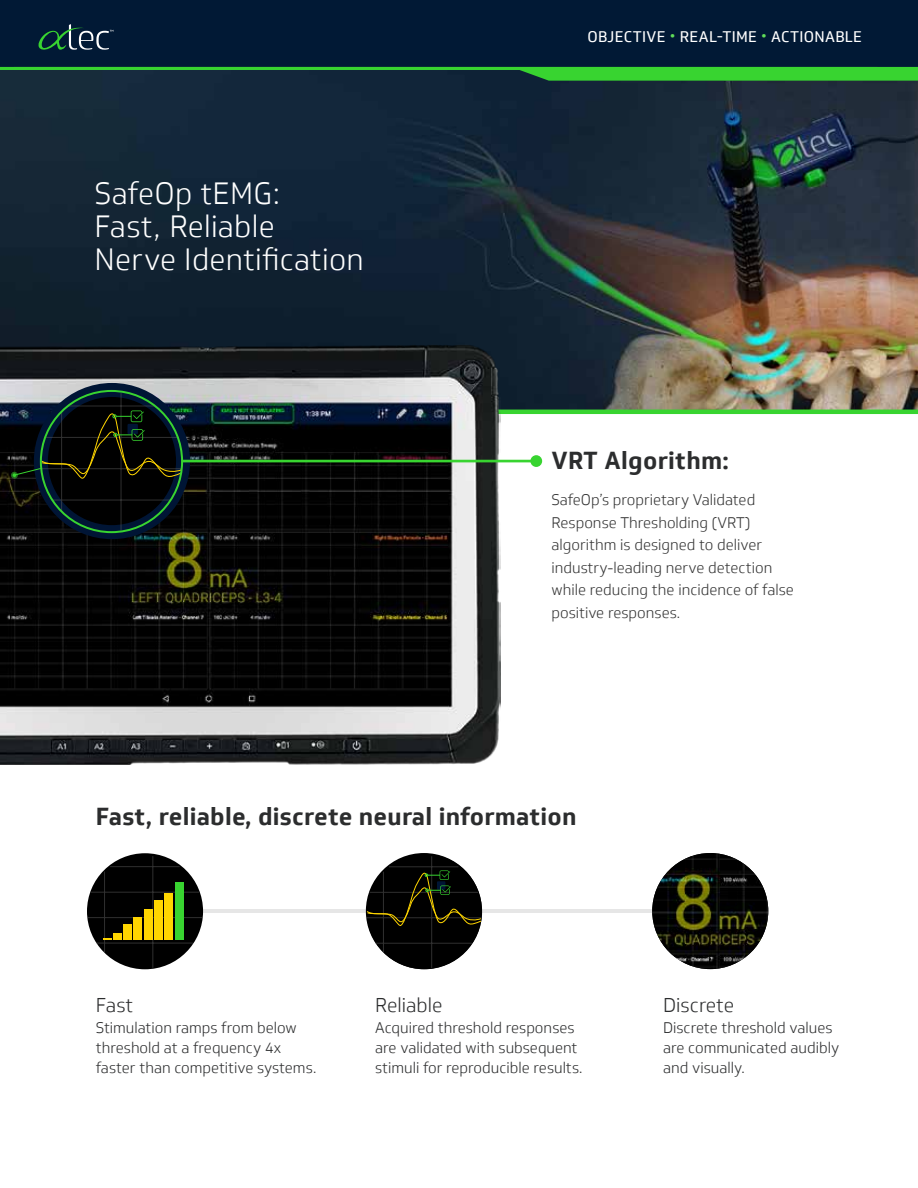
<style>
.page{position:relative;width:918px;height:1188px;background:#fff}
.page>*{position:absolute;margin:0;border:0;box-sizing:border-box;transform-origin:0 0}
.t1{font:300 30px/33px "Soleto";letter-spacing:.01em;color:#fff}
.t2{font:700 24px "Soleto";letter-spacing:.01em;color:#2c2d2e}
.t3{font:300 19.5px "Soleto";color:#2c2d2e}
.t4{font:300 15px/20.2px "Soleto";color:#2c2d2e}
.t5{font:300 15px/22.5px "Soleto";color:#333}
.t6{font:15px "Soleto";letter-spacing:.02em;color:#fff}
.s1{color:#60dd59}
</style>
<div class="page">
<div style="left:0;top:0;width:918px;height:68px;background:#011935"></div>
<svg style="left:38px;top:24px;width:75px;height:26px"></svg>
<hr style="left:127px;top:909px;width:565px;height:4px;background:#e6e6e6">
<img style="left:0;top:70px;width:918px;height:340px">
<hr style="left:0;top:410px;width:918px;height:4px;background:#38d430">
<img style="left:0;top:343px;width:500px;height:421px">
<svg style="left:41px;top:390px;width:142px;height:142px;background:#020b0b"></svg>
<div style="left:34px;top:383px;width:156px;height:156px;border:14px solid #001535;border-radius:50%"></div>
<hr style="left:61px;top:412px;width:1px;height:99px;background:#616161">
<hr style="left:52px;top:500px;width:118px;height:1px;background:#616161">
<hr style="left:68px;top:406px;width:86px;height:1px;background:#616161">
<hr style="left:121px;top:393px;width:1px;height:138px;background:#616161">
<svg style="left:13px;top:410px;width:170px;height:71px;background:#0d160e"></svg>
<hr style="left:182px;top:460px;width:354px;height:2px;background:#38d430">
<div style="left:530px;top:455px;width:12px;height:12px;background:#38d430;border-radius:50%"></div>
<svg style="left:515px;top:70px;width:403px;height:11px;background:#35c630"></svg>
<hr style="left:0;top:67px;width:918px;height:3px;background:#38d430">
<img style="left:652px;top:853px;width:116px;height:116px;border-radius:58px">
<div style="left:367px;top:854px;width:115px;height:115px;background:#000;border-radius:50%"></div>
<hr style="left:383px;top:872px;width:1px;height:80px;background:#616161">
<hr style="left:375px;top:943px;width:97px;height:1px;background:#616161">
<hr style="left:389px;top:867px;width:69px;height:1px;background:#616161">
<hr style="left:431px;top:856px;width:1px;height:112px;background:#616161">
<svg style="left:366px;top:870px;width:116px;height:57px"></svg>
<div style="left:87px;top:853px;width:116px;height:116px;background:#000;border-radius:50%"></div>
<hr style="left:104px;top:872px;width:1px;height:80px;background:#616161">
<hr style="left:87px;top:917px;width:115px;height:1px;background:#616161">
<hr style="left:96px;top:943px;width:97px;height:1px;background:#616161">
<hr style="left:91px;top:892px;width:108px;height:1px;background:#616161">
<hr style="left:110px;top:866px;width:70px;height:1px;background:#616161">
<hr style="left:153px;top:856px;width:1px;height:112px;background:#616161">
<div style="left:124px;top:924px;width:8px;height:16px;background:#ffd600"></div>
<div style="left:144px;top:909px;width:8px;height:31px;background:#ffd600"></div>
<div style="left:134px;top:917px;width:8px;height:23px;background:#ffd600"></div>
<div style="left:113px;top:933px;width:8px;height:7px;background:#ffd600"></div>
<div style="left:155px;top:901px;width:8px;height:39px;background:#ffd600"></div>
<div style="left:165px;top:893px;width:8px;height:47px;background:#ffd600"></div>
<div style="left:175px;top:882px;width:8px;height:58px;background:#38d430"></div>
<h1 class="t1" style="left:94px;top:178px;width:271px">SafeOp tEMG:<br>Fast, Reliable<br>Nerve Identification</h1>
<p class="t6" style="left:588px;top:28px;width:276px">OBJECTIVE <span class="s1">•</span> REAL-TIME <span class="s1">•</span> ACTIONABLE</p>
<h2 class="t2" style="left:552px;top:445px;width:179px">VRT Algorithm:</h2>
<p class="t5" style="left:552px;top:489px;width:244px">SafeOp’s proprietary Validated<br>Response Thresholding (VRT) algorithm is designed to deliver industry-leading nerve detection while reducing the incidence of false positive responses.</p>
<h2 class="t2" style="left:96px;top:801px;width:482px">Fast, reliable, discrete neural information</h2>
<h3 class="t3" style="left:96px;top:994px;width:39px">Fast</h3>
<p class="t4" style="left:96px;top:1017px;width:222px">Stimulation ramps from below threshold at a frequency 4x faster than competitive systems.</p>
<h3 class="t3" style="left:375px;top:994px;width:69px">Reliable</h3>
<p class="t4" style="left:375px;top:1017px;width:209px">Acquired threshold responses are validated with subsequent stimuli for reproducible results.</p>
<h3 class="t3" style="left:663px;top:994px;width:73px">Discrete</h3>
<p class="t4" style="left:663px;top:1017px;width:178px">Discrete threshold values are communicated audibly and visually.</p>
</div>
